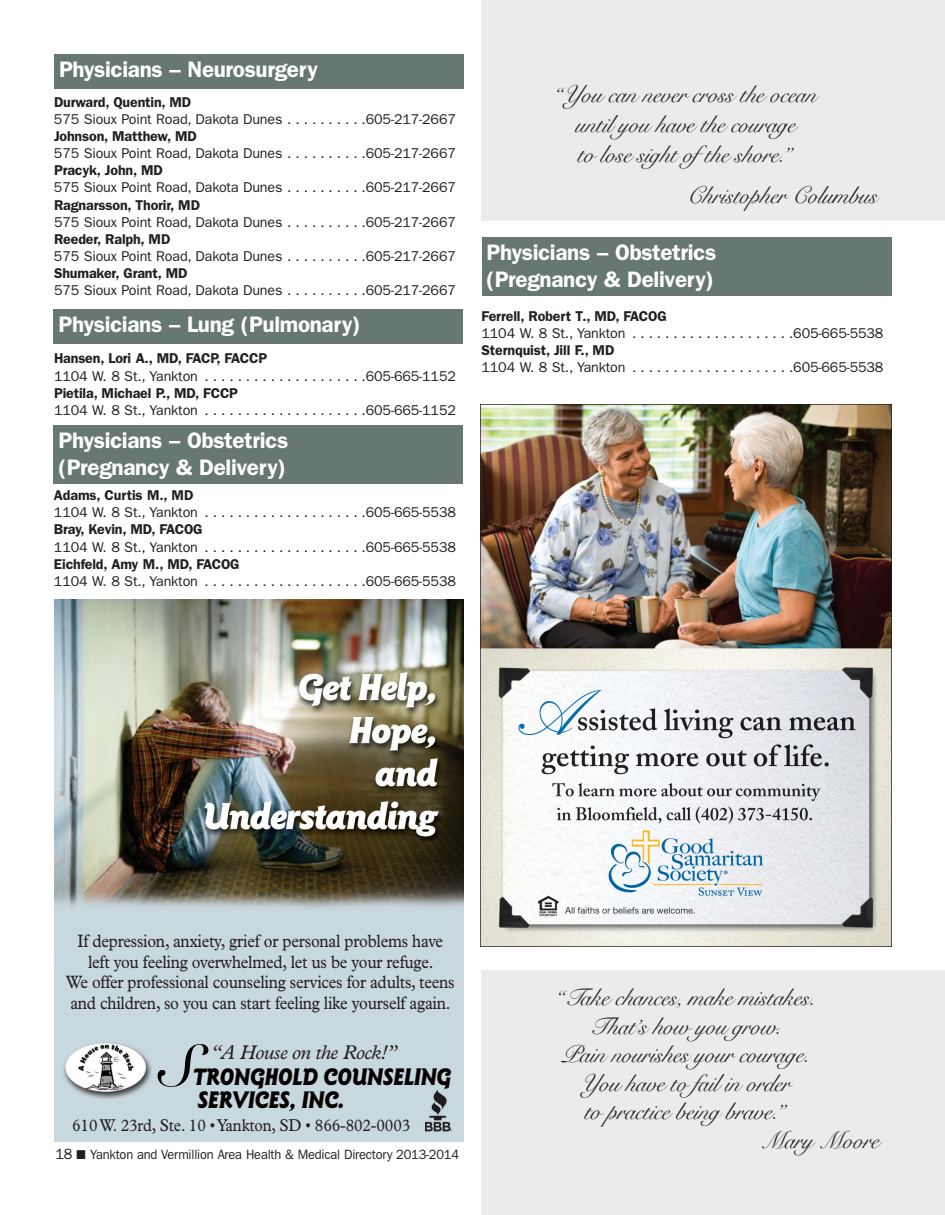
<style>
.page{position:relative;width:945px;height:1215px;background:#fff}
.page>*{position:absolute;margin:0;border:0;box-sizing:border-box;transform-origin:0 0}
.t1{font:700 58.05px "Snell Roundhand";color:#080302}
.t2{font:italic 900 24.9px/23.5px "Goudy Sans";color:#080302;scale:.89 1}
.t3{font:24px/30px "Snell Roundhand";letter-spacing:-.015em;color:#231f20;text-align:center}
.t4{font:600 22.5px/27px "Franklin Gothic";letter-spacing:-.015em;color:#fff}
.t5{font:italic 19.95px "Plantin";letter-spacing:-.025em;color:#231f20}
.t6{font:18px/20.5px "Plantin";letter-spacing:-.015em;color:#231f20;text-align:center;scale:.9 1}
.t7{font:17.25px "Plantin";letter-spacing:-.01em;color:#231f20;scale:.9 1}
.t8{font:14.25px "Franklin Gothic";letter-spacing:-.01em;color:#231f20}
.t9{font:600 14.25px "Franklin Gothic";letter-spacing:-.01em;color:#231f20}
.t10{font:13.5px "Franklin Gothic";letter-spacing:-.015em;color:#231f20;scale:.95 1}
.s1{font-size:15px}
</style>
<div class="page">
<div style="left:54px;top:54px;width:410px;height:34px;background:#667774"></div>
<div style="left:54px;top:310px;width:409px;height:34px;background:#667774"></div>
<div style="left:54px;top:425px;width:409px;height:58px;background:#667774"></div>
<div style="left:482px;top:238px;width:409px;height:58px;background:#667774"></div>
<div style="left:482px;top:0;width:463px;height:220px;background:#ebebeb"></div>
<div style="left:482px;top:971px;width:463px;height:244px;background:#ebebeb"></div>
<img style="left:481px;top:404px;width:410px;height:543px">
<img style="left:54px;top:599px;width:410px;height:542px">
<h3 class="t4" style="left:59px;top:57px;width:260px">Physicians – Neurosurgery</h3>
<p class="t9" style="left:54px;top:97px;width:139px">Durward, Quentin, MD</p>
<p class="t8" style="left:54px;top:114px;width:403px">575 Sioux Point Road, Dakota Dunes . . . . . . . . . .605-217-2667</p>
<p class="t9" style="left:54px;top:131px;width:144px">Johnson, Matthew, MD</p>
<p class="t8" style="left:54px;top:148px;width:403px">575 Sioux Point Road, Dakota Dunes . . . . . . . . . .605-217-2667</p>
<p class="t9" style="left:54px;top:166px;width:110px">Pracyk, John, MD</p>
<p class="t8" style="left:54px;top:183px;width:403px">575 Sioux Point Road, Dakota Dunes . . . . . . . . . .605-217-2667</p>
<p class="t9" style="left:54px;top:200px;width:148px">Ragnarsson, Thorir, MD</p>
<p class="t8" style="left:54px;top:217px;width:403px">575 Sioux Point Road, Dakota Dunes . . . . . . . . . .605-217-2667</p>
<p class="t9" style="left:54px;top:234px;width:118px">Reeder, Ralph, MD</p>
<p class="t8" style="left:54px;top:251px;width:403px">575 Sioux Point Road, Dakota Dunes . . . . . . . . . .605-217-2667</p>
<p class="t9" style="left:54px;top:268px;width:135px">Shumaker, Grant, MD</p>
<p class="t8" style="left:54px;top:285px;width:403px">575 Sioux Point Road, Dakota Dunes . . . . . . . . . .605-217-2667</p>
<h3 class="t4" style="left:59px;top:313px;width:304px">Physicians – Lung (Pulmonary)</h3>
<p class="t9" style="left:54px;top:354px;width:215px">Hansen, Lori A., MD, FACP, FACCP</p>
<p class="t8" style="left:54px;top:371px;width:403px">1104 W. 8 St., Yankton . . . . . . . . . . . . . . . . . . . .605-665-1152</p>
<p class="t9" style="left:54px;top:388px;width:186px">Pietila, Michael P., MD, FCCP</p>
<p class="t8" style="left:54px;top:405px;width:403px">1104 W. 8 St., Yankton . . . . . . . . . . . . . . . . . . . .605-665-1152</p>
<h3 class="t4" style="left:59px;top:428px;width:231px">Physicians – Obstetrics (Pregnancy &amp; Delivery)</h3>
<p class="t9" style="left:54px;top:490px;width:141px">Adams, Curtis M., MD</p>
<p class="t8" style="left:54px;top:508px;width:403px">1104 W. 8 St., Yankton . . . . . . . . . . . . . . . . . . . .605-665-5538</p>
<p class="t9" style="left:54px;top:525px;width:150px">Bray, Kevin, MD, FACOG</p>
<p class="t8" style="left:54px;top:542px;width:403px">1104 W. 8 St., Yankton . . . . . . . . . . . . . . . . . . . .605-665-5538</p>
<p class="t9" style="left:54px;top:559px;width:187px">Eichfeld, Amy M., MD, FACOG</p>
<p class="t8" style="left:54px;top:576px;width:403px">1104 W. 8 St., Yankton . . . . . . . . . . . . . . . . . . . .605-665-5538</p>
<h3 class="t3" style="left:554px;top:80px;width:264px">“You can never cross the ocean until you have the courage<br>to lose sight ofthe shore.”</h3>
<h3 class="t3" style="left:687px;top:181px;width:192px">Christopher Columbus</h3>
<h3 class="t4" style="left:487px;top:241px;width:231px">Physicians – Obstetrics (Pregnancy &amp; Delivery)</h3>
<p class="t9" style="left:482px;top:311px;width:187px">Ferrell, Robert T., MD, FACOG</p>
<p class="t8" style="left:482px;top:328px;width:403px">1104 W. 8 St., Yankton . . . . . . . . . . . . . . . . . . . .605-665-5538</p>
<p class="t9" style="left:482px;top:345px;width:134px">Sternquist, Jill F., MD</p>
<p class="t8" style="left:482px;top:362px;width:403px">1104 W. 8 St., Yankton . . . . . . . . . . . . . . . . . . . .605-665-5538</p>
<p class="t6" style="left:66px;top:932px;width:433px">If depression, anxiety, grief or personal problems have left you feeling overwhelmed, let us be your refuge.<br>We offer professional counseling services for adults, teens and children, so you can start feeling like yourself again.</p>
<h1 class="t1" style="left:161px;top:1032px;width:34px">S</h1>
<h3 class="t5" style="left:211px;top:1045px;width:188px">“A House on the Rock!”</h3>
<h2 class="t2" style="left:193px;top:1066px;width:292px">TRONGHOLD COUNSELING<br>SERVICES, INC.</h2>
<p class="t7" style="left:72px;top:1119px;width:377px">610 W. 23rd, Ste. 10 • Yankton, SD • 866-802-0003</p>
<p class="t10" style="left:56px;top:1150px;width:426px"><span class="s1">18</span> ■ Yankton and Vermillion Area Health &amp; Medical Directory 2013-2014</p>
<h3 class="t3" style="left:556px;top:983px;width:261px">“Take chances, make mistakes.</h3>
<h3 class="t3" style="left:590px;top:1012px;width:193px">That’s how you grow.</h3>
<h3 class="t3" style="left:562px;top:1040px;width:249px">Pain nourishes your courage.</h3>
<h3 class="t3" style="left:581px;top:1069px;width:211px">You have to fail in order</h3>
<h3 class="t3" style="left:584px;top:1097px;width:204px">to practice being brave.”</h3>
<h3 class="t3" style="left:761px;top:1126px;width:119px">Mary Moore</h3>
</div>
